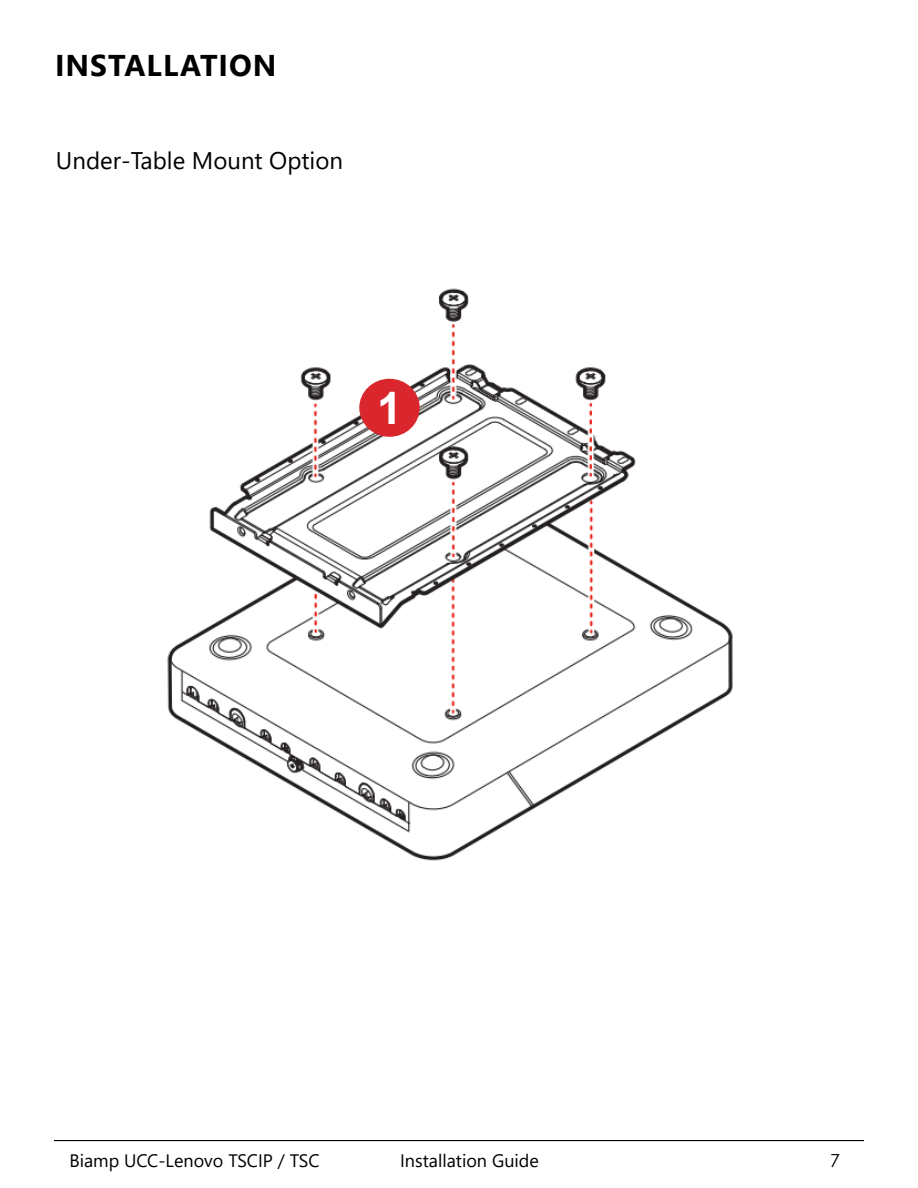
<style>
.page{position:relative;width:918px;height:1188px;background:#fff}
.page>*{position:absolute;margin:0;border:0;box-sizing:border-box;transform-origin:0 0}
.Heading_Centr_14pt{font:700 44.85px "Arial";color:#fff}
.Heading__2__20pt_Bold{font:700 30px "Segoe UI";letter-spacing:.035em;color:#000}
.Body_Copy{font:24px "Segoe UI";color:#000}
.t1{font:18px "Segoe UI";color:#000}
.t2{font:18px "Century Gothic";color:#000}
</style>
<div class="page">
<hr style="left:54px;top:1140px;width:810px;height:1px;background:#000">
<img style="left:167px;top:288px;width:566px;height:573px">
<div style="left:359px;top:379px;width:61px;height:58px;background:#d9272d;border-radius:50%"></div>
<p class="Heading__2__20pt_Bold" style="left:55px;top:37px;width:223px">INSTALLATION</p>
<p class="Body_Copy" style="left:56px;top:138px;width:289px">Under-Table Mount Option</p>
<p class="Heading_Centr_14pt" style="left:377px;top:377px;width:26px">1</p>
<p class="t1" style="left:69px;top:1143px;width:252px">Biamp UCC-Lenovo TSCIP / TSC</p>
<p class="t1" style="left:400px;top:1144px;width:140px">Installation Guide</p>
<p class="t2" style="left:830px;top:1148px;width:11px">7</p>
</div>
